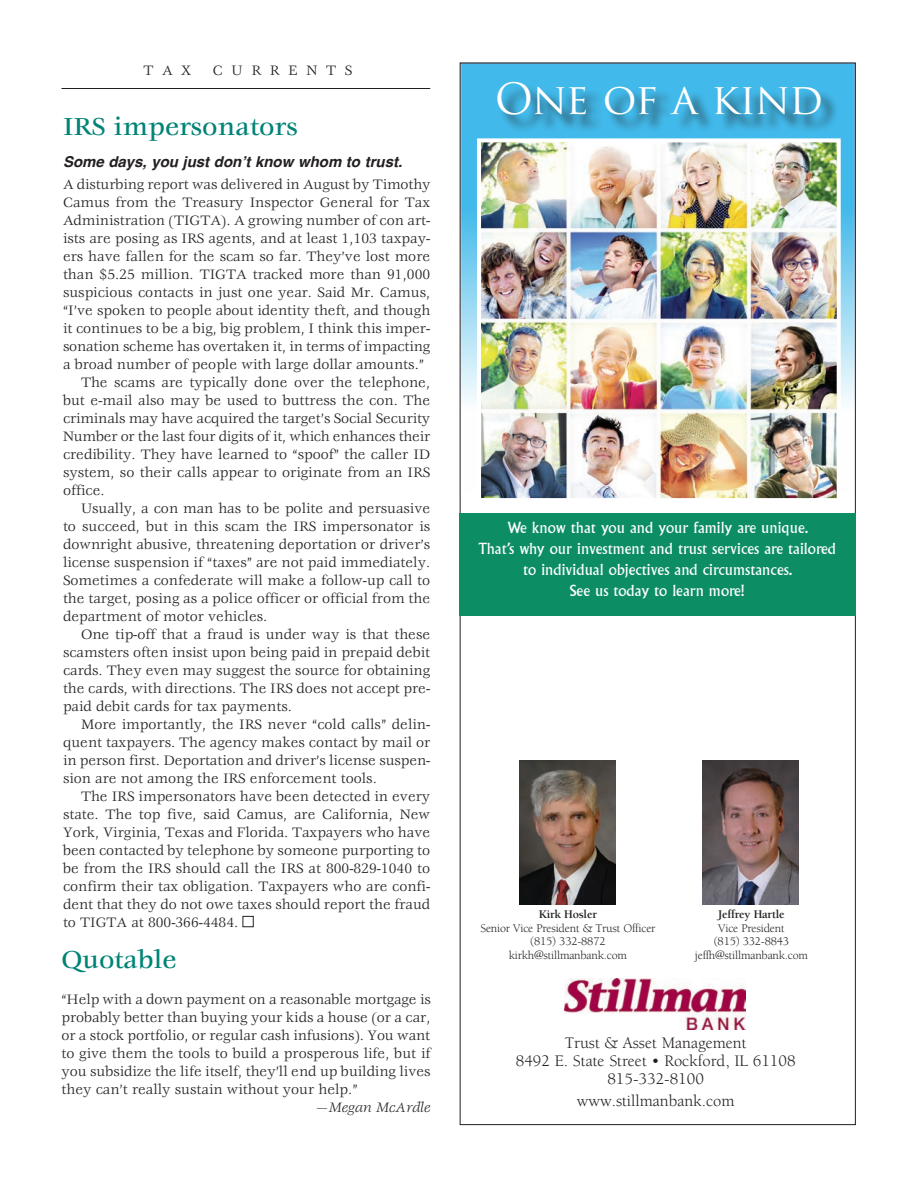
<style>
.page{position:relative;width:918px;height:1188px;background:#fff}
.page>*{position:absolute;margin:0;border:0;box-sizing:border-box;transform-origin:0 0}
.t1{font:42px "Trajan Pro";letter-spacing:-.02em;color:#fff}
.p_4_headlines{font:500 27px "Veljovic";color:#008376}
.t2{font:16.5px/18px "Berkeley";color:#231f20;text-align:center}
.Body{font:15px/18px "Veljovic";color:#231f20;text-align:justify}
.Body_no_indent{font:15px/18px "Veljovic";color:#231f20;text-align:justify}
.t3{font:15px/21px "Albertus";color:#fff;text-align:center}
.Color_subhead{font:italic 700 15px "Helvetica";color:#231f20}
.Body_no_indent-2{font:italic 15px "Veljovic";color:#231f20}
.Page_4_Banner_text{font:15px "Veljovic";letter-spacing:.58em;color:#231f20}
.t4{font:12px/13.5px "Berkeley";letter-spacing:-.015em;color:#231f20;text-align:center}
.s1{font-weight:700}
</style>
<div class="page">
<svg style="left:462px;top:65px;width:392px;height:337px;background:#59c2ec"></svg>
<hr style="left:62px;top:88px;width:368px;height:1px;background:#231f20">
<div style="left:243px;top:916px;width:11px;height:11px;border:1px solid #231f20"></div>
<div style="left:500px;top:85px;width:339px;height:48px;background:#231f20;opacity:.75"></div>
<img style="left:482px;top:143px;width:354px;height:354px">
<div style="left:477px;top:138px;width:364px;height:364px;border:4px solid #fff"></div>
<div style="left:459px;top:513px;width:397px;height:102px;background:#0c8d64"></div>
<img style="left:565px;top:978px;width:181px;height:51px">
<img style="left:519px;top:760px;width:97px;height:144px">
<img style="left:702px;top:760px;width:97px;height:144px">
<p class="Page_4_Banner_text" style="left:143px;top:62px;width:49px">TAX</p>
<p class="Page_4_Banner_text" style="left:213px;top:62px;width:141px">CURRENTS</p>
<p class="p_4_headlines" style="left:63px;top:112px;width:236px">IRS impersonators</p>
<p class="Color_subhead" style="left:63px;top:149px;width:341px">Some days, you just don’t know whom to trust.</p>
<p class="Body_no_indent" style="left:63px;top:176px;width:369px">A disturbing report was delivered in August by Timothy Camus from the Treasury Inspector General for Tax Administration (TIGTA). A growing number of con art&shy;ists are posing as IRS agents, and at least 1,103 taxpay&shy;ers have fallen for the scam so far. They’ve lost more than $5.25 million. TIGTA tracked more than 91,000 suspicious contacts in just one year. Said Mr. Camus, “I’ve spoken to people about identity theft, and though it continues to be a big, big problem, I think this imper&shy;sonation scheme has overtaken it, in terms of impacting a broad number of people with large dollar amounts.”</p>
<p class="Body" style="left:63px;top:374px;width:369px;text-indent:18px">The scams are typically done over the telephone, but e-mail also may be used to buttress the con. The criminals may have acquired the target’s Social Security Number or the last four digits of it, which enhances their credibility. They have learned to “spoof” the caller ID system, so their calls appear to originate from an IRS office.</p>
<p class="Body" style="left:63px;top:500px;width:369px;text-indent:18px">Usually, a con man has to be polite and persuasive to succeed, but in this scam the IRS impersonator is downright abusive, threatening deportation or driver’s license suspension if “taxes” are not paid immediately.<br>Sometimes a confederate will make a follow-up call to the target, posing as a police officer or official from the department of motor vehicles.</p>
<p class="Body" style="left:63px;top:626px;width:369px;text-indent:18px">One tip-off that a fraud is under way is that these scamsters often insist upon being paid in prepaid debit cards. They even may suggest the source for obtaining the cards, with directions. The IRS does not accept pre&shy;paid debit cards for tax payments.</p>
<p class="Body" style="left:63px;top:716px;width:369px;text-indent:18px">More importantly, the IRS never “cold calls” delin&shy;quent taxpayers. The agency makes contact by mail or in person first. Deportation and driver’s license suspen&shy;sion are not among the IRS enforcement tools.</p>
<p class="Body" style="left:63px;top:788px;width:369px;text-indent:18px">The IRS impersonators have been detected in every state. The top five, said Camus, are California, New York, Virginia, Texas and Florida. Taxpayers who have been contacted by telephone by someone purporting to be from the IRS should call the IRS at 800-829-1040 to confirm their tax obligation. Taxpayers who are confi&shy;dent that they do not owe taxes should report the fraud to TIGTA at 800-366-4484.</p>
<p class="p_4_headlines" style="left:62px;top:945px;width:117px">Quotable</p>
<p class="Body_no_indent" style="left:62px;top:991px;width:371px">“Help with a down payment on a reasonable mortgage is probably better than buying your kids a house (or a car, or a stock portfolio, or regular cash infusions). You want to give them the tools to build a prosperous life, but if you subsidize the life itself, they’ll end up building lives they can’t really sustain without your help.”</p>
<p class="Body_no_indent-2" style="left:316px;top:1099px;width:116px">—Megan McArdle</p>
<p class="t1" style="left:495px;top:72px;width:330px">ONE OF A KIND</p>
<p class="t3" style="left:478px;top:517px;width:359px">We know that you and your family are unique.<br>That’s why our investment and trust services are tailored to individual objectives and circumstances.</p>
<p class="t3" style="left:570px;top:580px;width:176px">See us today to learn more!</p>
<p class="t4" style="left:480px;top:908px;width:177px"><span class="s1">Kirk Hosler<br></span>Senior Vice President &amp; Trust Officer (815) 332-8872 kirkh@stillmanbank.com</p>
<p class="t4" style="left:695px;top:908px;width:115px"><span class="s1">Jeffrey Hartle<br></span>Vice President<br>(815) 332-8843 jeffh@stillmanbank.com</p>
<p class="t2" style="left:516px;top:1034px;width:281px">Trust &amp; Asset Management<br>8492 E. State Street • Rockford, IL 61108<br>815-332-8100</p>
<p class="t2" style="left:577px;top:1092px;width:159px">www.stillmanbank.com</p>
</div>
